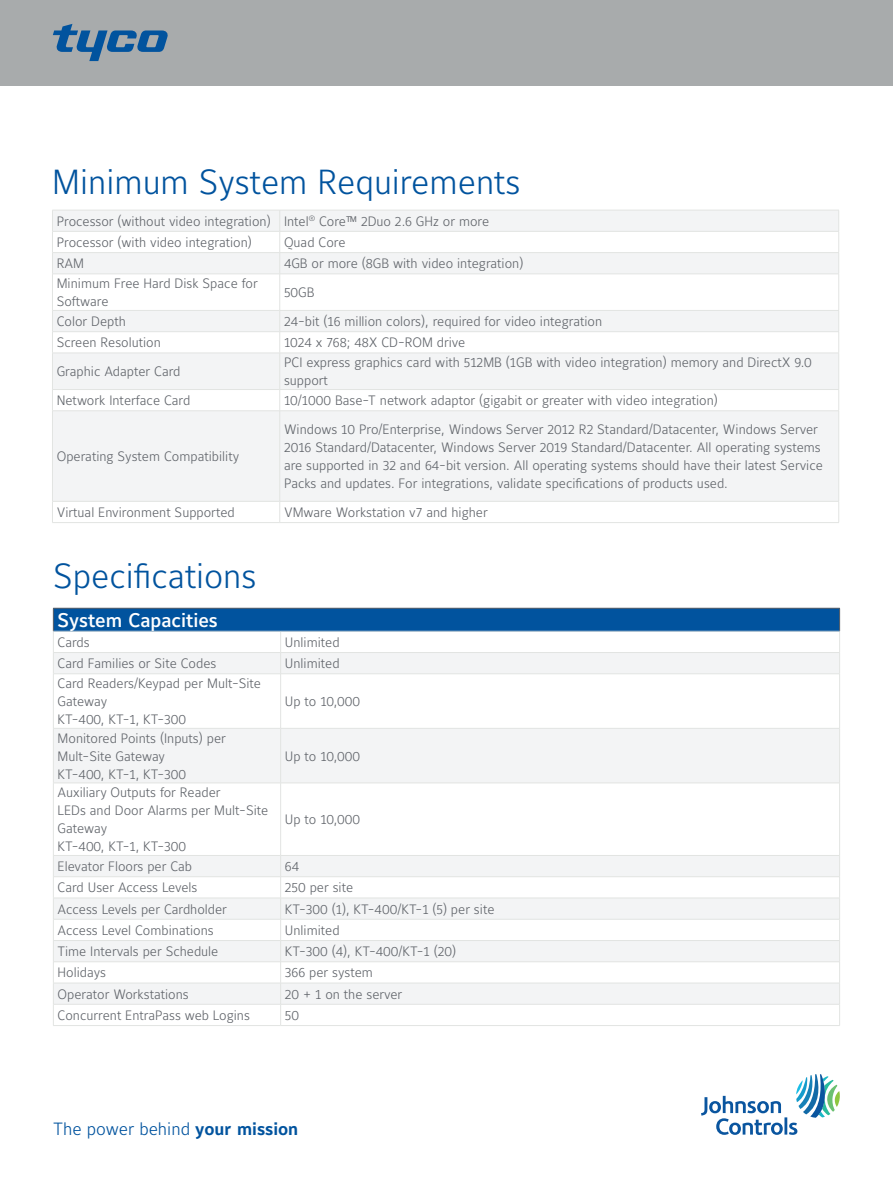
<style>
.page{position:relative;width:893px;height:1188px;background:#fff}
.page>*{position:absolute;margin:0;border:0;box-sizing:border-box;transform-origin:0 0}
.t1{font:300 34.5px "Maurea Jci Lf ML";color:#01539e}
.t2{font:500 19.5px "Maurea Jci Lf ML";color:#fff}
.t3{font:300 17.55px "Maurea Jci Lf ML";color:#01539e}
.t4{font:300 13.5px/18px "Maurea Jci Lf ML";color:#5f6369}
.s1{font-weight:700}
</style>
<div class="page">
<svg style="left:701px;top:1074px;width:139px;height:61px"></svg>
<div style="left:0;top:0;width:893px;height:85px;background:#a8abac"></div>
<svg style="left:53px;top:24px;width:115px;height:37px"></svg>
<svg style="left:53px;top:211px;width:785px;height:290px;fill:#f3f4f5"></svg>
<hr style="left:52px;top:210px;width:228px;height:1px;background:#e2e4e2">
<hr style="left:280px;top:210px;width:559px;height:1px;background:#e2e4e2">
<hr style="left:52px;top:231px;width:228px;height:1px;background:#e2e4e2">
<hr style="left:280px;top:231px;width:559px;height:1px;background:#e2e4e2">
<hr style="left:52px;top:252px;width:228px;height:1px;background:#e2e4e2">
<svg style="left:52px;top:211px;width:1px;height:63px"></svg>
<hr style="left:280px;top:252px;width:559px;height:1px;background:#e2e4e2">
<svg style="left:279px;top:211px;width:1px;height:63px"></svg>
<svg style="left:838px;top:211px;width:1px;height:63px"></svg>
<hr style="left:52px;top:274px;width:228px;height:1px;background:#e2e4e2">
<hr style="left:52px;top:274px;width:1px;height:36px;background:#e2e4e2">
<hr style="left:280px;top:274px;width:559px;height:1px;background:#e2e4e2">
<hr style="left:279px;top:274px;width:1px;height:36px;background:#e2e4e2">
<hr style="left:838px;top:274px;width:1px;height:36px;background:#e2e4e2">
<hr style="left:52px;top:310px;width:228px;height:1px;background:#e2e4e2">
<hr style="left:280px;top:310px;width:559px;height:1px;background:#e2e4e2">
<hr style="left:52px;top:331px;width:228px;height:1px;background:#e2e4e2">
<svg style="left:52px;top:311px;width:1px;height:42px"></svg>
<hr style="left:280px;top:331px;width:559px;height:1px;background:#e2e4e2">
<svg style="left:279px;top:311px;width:1px;height:42px"></svg>
<svg style="left:838px;top:311px;width:1px;height:42px"></svg>
<hr style="left:52px;top:353px;width:228px;height:1px;background:#e2e4e2">
<hr style="left:52px;top:353px;width:1px;height:36px;background:#e2e4e2">
<hr style="left:280px;top:353px;width:559px;height:1px;background:#e2e4e2">
<hr style="left:279px;top:353px;width:1px;height:36px;background:#e2e4e2">
<hr style="left:838px;top:353px;width:1px;height:36px;background:#e2e4e2">
<hr style="left:52px;top:389px;width:228px;height:1px;background:#e2e4e2">
<svg style="left:52px;top:390px;width:1px;height:21px"></svg>
<hr style="left:280px;top:389px;width:559px;height:1px;background:#e2e4e2">
<svg style="left:279px;top:390px;width:1px;height:21px"></svg>
<svg style="left:838px;top:390px;width:1px;height:21px"></svg>
<hr style="left:52px;top:411px;width:228px;height:1px;background:#e2e4e2">
<hr style="left:52px;top:411px;width:1px;height:90px;background:#e2e4e2">
<hr style="left:280px;top:411px;width:559px;height:1px;background:#e2e4e2">
<hr style="left:279px;top:411px;width:1px;height:90px;background:#e2e4e2">
<hr style="left:838px;top:411px;width:1px;height:90px;background:#e2e4e2">
<hr style="left:52px;top:501px;width:228px;height:1px;background:#e2e4e2">
<svg style="left:52px;top:502px;width:1px;height:20px"></svg>
<hr style="left:280px;top:501px;width:559px;height:1px;background:#e2e4e2">
<svg style="left:279px;top:502px;width:1px;height:20px"></svg>
<svg style="left:838px;top:502px;width:1px;height:20px"></svg>
<hr style="left:52px;top:522px;width:228px;height:1px;background:#e2e4e2">
<hr style="left:280px;top:522px;width:559px;height:1px;background:#e2e4e2">
<div style="left:53px;top:608px;width:787px;height:23px;background:#01539e"></div>
<svg style="left:54px;top:653px;width:785px;height:351px"></svg>
<hr style="left:53px;top:608px;width:228px;height:1px;background:#5f6369">
<hr style="left:281px;top:608px;width:559px;height:1px;background:#5f6369">
<hr style="left:53px;top:631px;width:228px;height:1px;background:#e2e4e2">
<hr style="left:281px;top:631px;width:559px;height:1px;background:#e2e4e2">
<hr style="left:53px;top:652px;width:228px;height:1px;background:#e2e4e2">
<svg style="left:53px;top:608px;width:1px;height:66px"></svg>
<hr style="left:281px;top:652px;width:559px;height:1px;background:#e2e4e2">
<svg style="left:280px;top:631px;width:1px;height:43px"></svg>
<svg style="left:839px;top:608px;width:1px;height:66px"></svg>
<hr style="left:53px;top:674px;width:228px;height:1px;background:#e2e4e2">
<hr style="left:53px;top:674px;width:1px;height:54px;background:#e2e4e2">
<hr style="left:281px;top:674px;width:559px;height:1px;background:#e2e4e2">
<hr style="left:280px;top:674px;width:1px;height:54px;background:#e2e4e2">
<hr style="left:839px;top:674px;width:1px;height:54px;background:#e2e4e2">
<hr style="left:53px;top:728px;width:228px;height:1px;background:#e2e4e2">
<hr style="left:53px;top:729px;width:1px;height:54px;background:#e2e4e2">
<hr style="left:281px;top:728px;width:559px;height:1px;background:#e2e4e2">
<hr style="left:280px;top:729px;width:1px;height:54px;background:#e2e4e2">
<hr style="left:839px;top:729px;width:1px;height:54px;background:#e2e4e2">
<hr style="left:53px;top:783px;width:228px;height:1px;background:#e2e4e2">
<hr style="left:53px;top:783px;width:1px;height:72px;background:#e2e4e2">
<hr style="left:281px;top:783px;width:559px;height:1px;background:#e2e4e2">
<hr style="left:280px;top:783px;width:1px;height:72px;background:#e2e4e2">
<hr style="left:839px;top:783px;width:1px;height:72px;background:#e2e4e2">
<hr style="left:53px;top:855px;width:228px;height:1px;background:#e2e4e2">
<hr style="left:281px;top:855px;width:559px;height:1px;background:#e2e4e2">
<hr style="left:53px;top:876px;width:228px;height:1px;background:#e2e4e2">
<hr style="left:281px;top:876px;width:559px;height:1px;background:#e2e4e2">
<hr style="left:53px;top:898px;width:228px;height:1px;background:#e2e4e2">
<hr style="left:281px;top:898px;width:559px;height:1px;background:#e2e4e2">
<hr style="left:53px;top:919px;width:228px;height:1px;background:#e2e4e2">
<hr style="left:281px;top:919px;width:559px;height:1px;background:#e2e4e2">
<hr style="left:53px;top:940px;width:228px;height:1px;background:#e2e4e2">
<hr style="left:281px;top:940px;width:559px;height:1px;background:#e2e4e2">
<hr style="left:53px;top:962px;width:228px;height:1px;background:#e2e4e2">
<hr style="left:281px;top:962px;width:559px;height:1px;background:#e2e4e2">
<hr style="left:53px;top:983px;width:228px;height:1px;background:#e2e4e2">
<hr style="left:281px;top:983px;width:559px;height:1px;background:#e2e4e2">
<hr style="left:53px;top:1004px;width:228px;height:1px;background:#e2e4e2">
<svg style="left:53px;top:856px;width:1px;height:169px"></svg>
<hr style="left:281px;top:1004px;width:559px;height:1px;background:#e2e4e2">
<svg style="left:280px;top:856px;width:1px;height:169px"></svg>
<svg style="left:839px;top:856px;width:1px;height:169px"></svg>
<hr style="left:53px;top:1025px;width:228px;height:1px;background:#e2e4e2">
<hr style="left:281px;top:1025px;width:559px;height:1px;background:#e2e4e2">
<h1 class="t1" style="left:52px;top:161px;width:470px">Minimum System Requirements</h1>
<p class="t4" style="left:57px;top:210px;width:434px;line-height:21.3px">Processor (without video integration) Intel<sup>®</sup> Core™ 2Duo 2.6 GHz or more<br>Processor (with video integration)</p>
<p class="t4" style="left:284px;top:233px;width:63px">Quad Core</p>
<p class="t4" style="left:57px;top:254px;width:29px">RAM</p>
<p class="t4" style="left:284px;top:254px;width:241px">4GB or more (8GB with video integration)</p>
<p class="t4" style="left:57px;top:274px;width:203px">Minimum Free Hard Disk Space for<br>Software</p>
<p class="t4" style="left:284px;top:283px;width:32px">50GB</p>
<p class="t4" style="left:57px;top:312px;width:71px">Color Depth</p>
<p class="t4" style="left:284px;top:312px;width:320px">24-bit (16 million colors), required for video integration</p>
<p class="t4" style="left:57px;top:333px;width:106px">Screen Resolution</p>
<p class="t4" style="left:284px;top:333px;width:183px">1024 x 768; 48X CD-ROM drive</p>
<p class="t4" style="left:57px;top:362px;width:125px">Graphic Adapter Card</p>
<p class="t4" style="left:284px;top:353px;width:529px">PCI express graphics card with 512MB (1GB with video integration) memory and DirectX 9.0 support</p>
<p class="t4" style="left:57px;top:391px;width:135px">Network Interface Card</p>
<p class="t4" style="left:284px;top:391px;width:435px">10/1000 Base-T network adaptor (gigabit or greater with video integration)</p>
<p class="t4" style="left:57px;top:447px;width:184px">Operating System Compatibility</p>
<p class="t4" style="left:284px;top:420px;width:540px">Windows 10 Pro/Enterprise, Windows Server 2012 R2 Standard/Datacenter, Windows Server 2016 Standard/Datacenter, Windows Server 2019 Standard/Datacenter. All operating systems are supported in 32 and 64-bit version. All operating systems should have their latest Service Packs and updates. For integrations, validate specifications of products used.</p>
<p class="t4" style="left:57px;top:503px;width:180px">Virtual Environment Supported</p>
<p class="t4" style="left:284px;top:503px;width:205px">VMware Workstation v7 and higher</p>
<h1 class="t1" style="left:53px;top:555px;width:205px">Specifications</h1>
<h2 class="t2" style="left:58px;top:608px;width:162px">System Capacities</h2>
<p class="t4" style="left:58px;top:633px;width:34px">Cards</p>
<p class="t4" style="left:285px;top:633px;width:56px">Unlimited</p>
<p class="t4" style="left:58px;top:654px;width:160px">Card Families or Site Codes</p>
<p class="t4" style="left:285px;top:654px;width:56px">Unlimited</p>
<p class="t4" style="left:58px;top:674px;width:205px">Card Readers/Keypad per Mult-Site<br>Gateway<br>KT-400, KT-1, KT-300</p>
<p class="t4" style="left:285px;top:692px;width:77px">Up to 10,000</p>
<p class="t4" style="left:58px;top:729px;width:170px">Monitored Points (Inputs) per<br>Mult-Site Gateway<br>KT-400, KT-1, KT-300</p>
<p class="t4" style="left:58px;top:783px;width:212px">Auxiliary Outputs for Reader<br>LEDs and Door Alarms per Mult-Site<br>Gateway<br>KT-400, KT-1, KT-300</p>
<p class="t4" style="left:285px;top:747px;width:77px">Up to 10,000</p>
<p class="t4" style="left:285px;top:810px;width:77px">Up to 10,000</p>
<p class="t4" style="left:58px;top:857px;width:136px">Elevator Floors per Cab</p>
<p class="t4" style="left:285px;top:857px;width:16px">64</p>
<p class="t4" style="left:58px;top:878px;width:141px">Card User Access Levels</p>
<p class="t4" style="left:285px;top:878px;width:70px">250 per site</p>
<p class="t4" style="left:58px;top:900px;width:171px">Access Levels per Cardholder</p>
<p class="t4" style="left:285px;top:900px;width:211px">KT-300 (1), KT-400/KT-1 (5) per site</p>
<p class="t4" style="left:58px;top:921px;width:158px">Access Level Combinations</p>
<p class="t4" style="left:285px;top:921px;width:56px">Unlimited</p>
<p class="t4" style="left:58px;top:942px;width:162px">Time Intervals per Schedule</p>
<p class="t4" style="left:285px;top:942px;width:173px">KT-300 (4), KT-400/KT-1 (20)</p>
<p class="t4" style="left:58px;top:963px;width:50px">Holidays</p>
<p class="t4" style="left:285px;top:963px;width:90px">366 per system</p>
<p class="t4" style="left:58px;top:985px;width:133px">Operator Workstations</p>
<p class="t4" style="left:285px;top:985px;width:119px">20 + 1 on the server</p>
<p class="t4" style="left:58px;top:1006px;width:194px">Concurrent EntraPass web Logins</p>
<p class="t4" style="left:285px;top:1006px;width:16px">50</p>
<p class="t3" style="left:53px;top:1118px;width:247px">The power behind <span class="s1">your mission</span></p>
</div>
